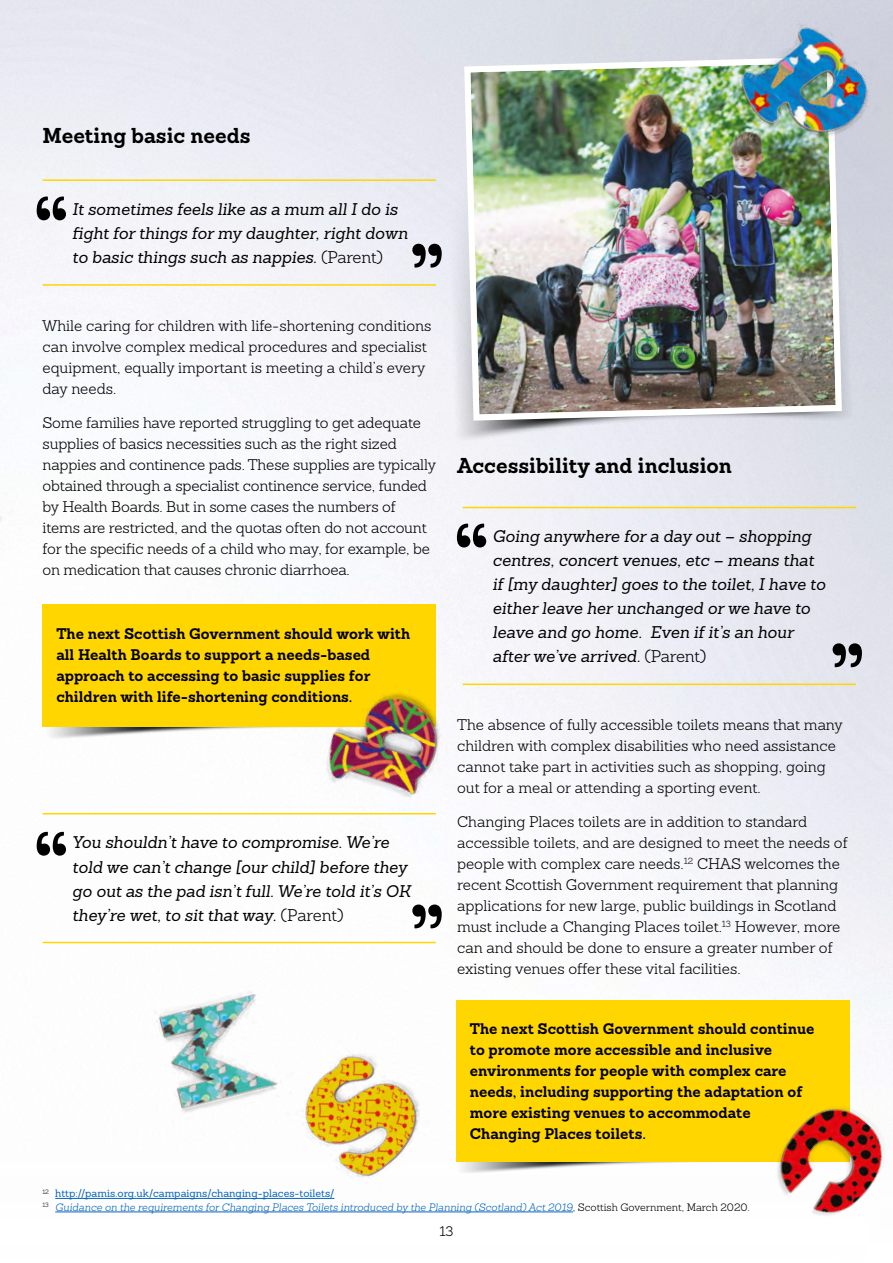
<style>
.page{position:relative;width:893px;height:1263px;background:#fff}
.page>*{position:absolute;margin:0;border:0;box-sizing:border-box;transform-origin:0 0}
.t1{font:700 21px "Sanchez";color:#000}
.t2{font:italic 16.5px/24px "Sanchez";color:#000}
.t3{font:300 15px/21px "Sanchez";color:#000}
.t4{font:700 15px/21px "Sanchez";color:#000}
.t5{font:300 13.5px "Sanchez";color:#000}
.t6{font:italic 300 10.5px/13.5px "Sanchez";color:#0563c1}
.s1{font-weight:300;font-style:normal}
.s2{font-weight:400;font-style:normal}
.s3{font-style:normal;color:#000}
</style>
<div class="page">
<img style="left:421px;top:87px;width:444px;height:384px">
<img style="left:461px;top:54px;width:384px;height:370px">
<hr style="left:55px;top:1198px;width:279px;height:1px;background:#0563c1">
<hr style="left:55px;top:1212px;width:518px;height:1px;background:#0563c1">
<hr style="left:43px;top:179px;width:393px;height:2px;background:#ffd600">
<hr style="left:43px;top:284px;width:393px;height:2px;background:#ffd600">
<svg style="left:58px;top:196px;width:8px;height:24px"></svg>
<svg style="left:412px;top:244px;width:30px;height:24px"></svg>
<hr style="left:43px;top:813px;width:393px;height:1px;background:#ffd600">
<hr style="left:43px;top:942px;width:393px;height:1px;background:#ffd600">
<svg style="left:37px;top:832px;width:29px;height:24px"></svg>
<svg style="left:412px;top:904px;width:30px;height:24px"></svg>
<img style="left:28px;top:603px;width:438px;height:158px">
<div style="left:42px;top:605px;width:394px;height:122px;background:#ffd600"></div>
<hr style="left:463px;top:507px;width:393px;height:1px;background:#ffd600">
<hr style="left:463px;top:683px;width:393px;height:2px;background:#ffd600">
<svg style="left:457px;top:524px;width:29px;height:23px"></svg>
<svg style="left:833px;top:643px;width:29px;height:24px"></svg>
<img style="left:474px;top:1038px;width:404px;height:136px">
<div style="left:456px;top:1000px;width:394px;height:162px;background:#ffd600"></div>
<img style="left:702px;top:0;width:191px;height:203px">
<img style="left:278px;top:636px;width:203px;height:211px">
<img style="left:723px;top:1050px;width:170px;height:167px">
<div style="left:0;top:102px;width:58px;height:153px;background:#f0f2f7"></div>
<img style="left:124px;top:948px;width:193px;height:202px">
<img style="left:0;top:473px;width:67px;height:173px">
<img style="left:242px;top:995px;width:232px;height:218px">
<h1 class="t1" style="left:43px;top:122px;width:210px">Meeting basic needs</h1>
<p class="t2" style="left:72px;top:197px;width:337px">It sometimes feels like as a mum all I do is fight for things for my daughter, right down to basic things such as nappies. <span class="s1">(Parent)</span></p>
<p class="t3" style="left:43px;top:315px;width:390px">While caring for children with life-shortening conditions can involve complex medical procedures and specialist equipment, equally important is meeting a child’s every day needs.</p>
<p class="t3" style="left:43px;top:412px;width:395px">Some families have reported struggling to get adequate supplies of basics necessities such as the right sized nappies and continence pads. These supplies are typically obtained through a specialist continence service, funded by Health Boards. But in some cases the numbers of items are restricted, and the quotas often do not account for the specific needs of a child who may, for example, be on medication that causes chronic diarrhoea.</p>
<p class="t4" style="left:56px;top:623px;width:355px">The next Scottish Government should work with all Health Boards to support a needs-based approach to accessing to basic supplies for children with life‑shortening conditions.</p>
<p class="t2" style="left:72px;top:830px;width:340px">You shouldn’t have to compromise. We’re told we can’t change [our child] before they go out as the pad isn’t full. We’re told it’s OK they’re wet, to sit that way. <span class="s1">(Parent)</span></p>
<h1 class="t1" style="left:457px;top:451px;width:276px">Accessibility and inclusion</h1>
<p class="t2" style="left:492px;top:524px;width:334px">Going anywhere for a day out – shopping centres, concert venues, etc – means that if [my daughter] goes to the toilet, I have to either leave her unchanged or we have to leave and go home. Even if it’s an hour after we’ve arrived. <span class="s1">(Parent)</span></p>
<p class="t3" style="left:457px;top:714px;width:387px">The absence of fully accessible toilets means that many children with complex disabilities who need assistance cannot take part in activities such as shopping, going out for a meal or attending a sporting event.</p>
<p class="t3" style="left:457px;top:811px;width:392px">Changing Places toilets are in addition to standard accessible toilets, and are designed to meet the needs of people with complex care needs.<sup>12</sup> CHAS welcomes the recent Scottish Government requirement that planning applications for new large, public buildings in Scotland must include a Changing Places toilet.<sup>13</sup> However, more can and should be done to ensure a greater number of existing venues offer these vital facilities.</p>
<p class="t4" style="left:470px;top:1018px;width:346px">The next Scottish Government should continue to promote more accessible and inclusive environments for people with complex care needs, including supporting the adaptation of more existing venues to accommodate Changing Places toilets.</p>
<p class="t6" style="left:43px;top:1187px;width:709px"><sup>12</sup> <span class="s2">http://pamis.org.uk/campaigns/changing-places-toilets/<br></span><sup>13</sup> Guidance on the requirements for Changing Places Toilets introduced by the Planning (Scotland) Act 2019<span class="s3">, Scottish Government, March 2020.</span></p>
<p class="t5" style="left:439px;top:1223px;width:16px">13</p>
</div>
